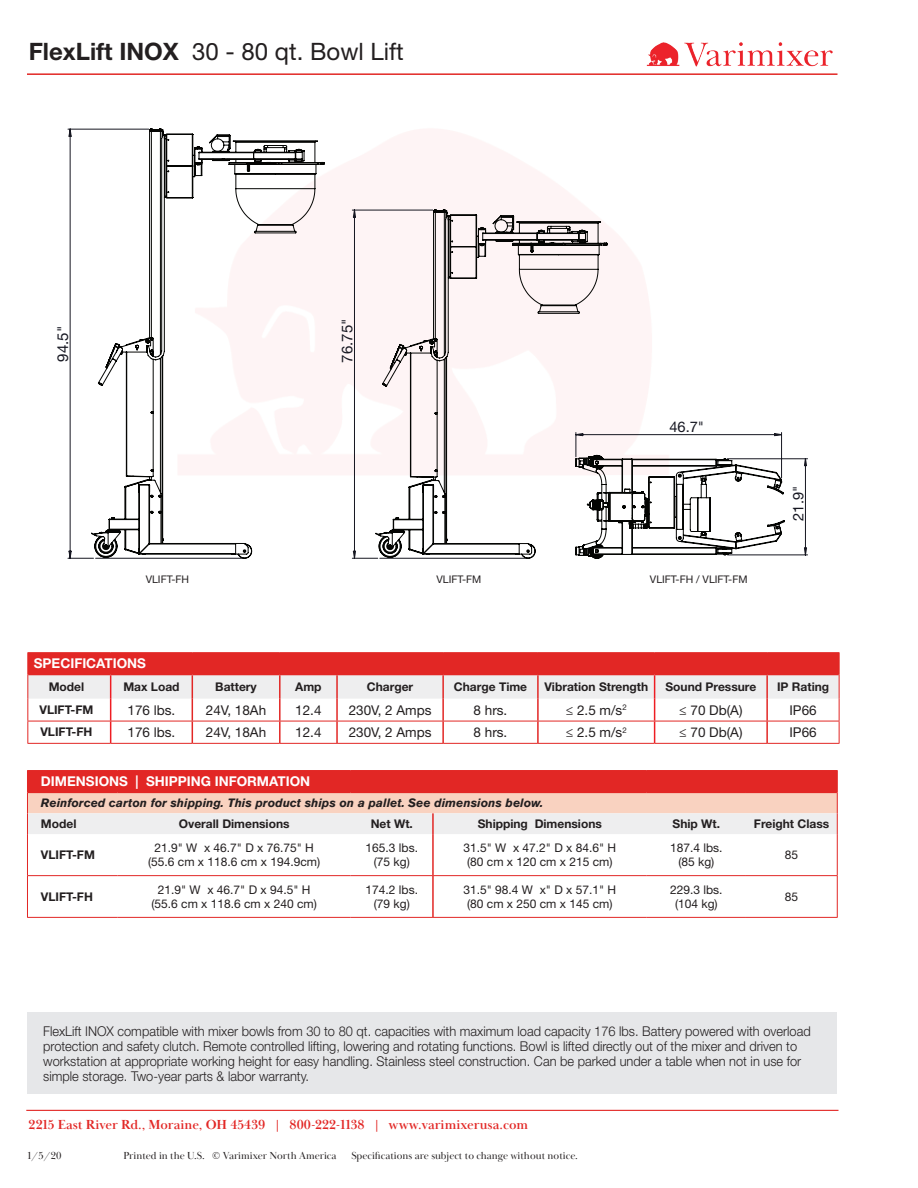
<style>
.page{position:relative;width:918px;height:1188px;background:#fff}
.page>*{position:absolute;margin:0;border:0;box-sizing:border-box;transform-origin:0 0}
.t1{font:24px "Helvetica Neue LT Std";color:#231f20}
.t2{font:15px "Helvetica Neue LT Std";color:#161721}
.t3{font:14.7px "Helvetica Neue LT Std";color:#161721}
.t4{font:300 13.5px/15px "Helvetica Neue LT Std";color:#231f20;scale:.95 1}
.t5{font:13.5px "Helvetica Neue LT Std";color:#231f20}
.t6{font:700 13.5px "Baskerville Display PT";color:#e22725}
.t7{font:700 13.5px "Helvetica Neue LT Std";color:#fff}
.t8{font:12px/14.2px "Helvetica Neue LT Std";color:#231f20;text-align:center}
.t9{font:700 12px "Helvetica Neue LT Std";color:#231f20}
.t10{font:italic 700 12px "Akzidenz Grotesk Pro";color:#231f20}
.t11{font:10.5px "Baskerville Display PT";color:#231f20}
.t12{font:10.5px "Helvetica Neue LT Std";color:#231f20}
.s1{font-weight:700}
</style>
<div class="page">
<div style="left:27px;top:1012px;width:810px;height:82px;background:#e6e7e9"></div>
<hr style="left:26px;top:1110px;width:812px;height:1px;background:#e22725">
<hr style="left:27px;top:652px;width:84px;height:1px;background:#e22725">
<hr style="left:111px;top:652px;width:81px;height:1px;background:#e22725">
<hr style="left:192px;top:652px;width:88px;height:1px;background:#e22725">
<hr style="left:280px;top:652px;width:57px;height:1px;background:#e22725">
<hr style="left:337px;top:652px;width:106px;height:1px;background:#e22725">
<hr style="left:443px;top:652px;width:95px;height:1px;background:#e22725">
<hr style="left:538px;top:652px;width:117px;height:1px;background:#e22725">
<hr style="left:655px;top:652px;width:112px;height:1px;background:#e22725">
<hr style="left:767px;top:652px;width:73px;height:1px;background:#e22725">
<svg style="left:27px;top:653px;width:813px;height:90px"></svg>
<hr style="left:27px;top:743px;width:84px;height:1px;background:#e22725">
<hr style="left:111px;top:743px;width:81px;height:1px;background:#e22725">
<hr style="left:192px;top:743px;width:88px;height:1px;background:#e22725">
<hr style="left:280px;top:743px;width:57px;height:1px;background:#e22725">
<hr style="left:337px;top:743px;width:106px;height:1px;background:#e22725">
<hr style="left:443px;top:743px;width:95px;height:1px;background:#e22725">
<hr style="left:538px;top:743px;width:117px;height:1px;background:#e22725">
<hr style="left:655px;top:743px;width:112px;height:1px;background:#e22725">
<hr style="left:767px;top:743px;width:73px;height:1px;background:#e22725">
<hr style="left:766px;top:675px;width:2px;height:24px;background:#e22725">
<hr style="left:766px;top:699px;width:2px;height:22px;background:#e22725">
<hr style="left:766px;top:721px;width:2px;height:22px;background:#e22725">
<hr style="left:111px;top:721px;width:81px;height:1px;background:#e22725">
<hr style="left:192px;top:721px;width:88px;height:1px;background:#e22725">
<hr style="left:280px;top:721px;width:57px;height:1px;background:#e22725">
<hr style="left:337px;top:721px;width:106px;height:1px;background:#e22725">
<hr style="left:443px;top:721px;width:95px;height:1px;background:#e22725">
<hr style="left:538px;top:721px;width:117px;height:1px;background:#e22725">
<hr style="left:655px;top:721px;width:112px;height:1px;background:#e22725">
<hr style="left:767px;top:721px;width:73px;height:1px;background:#e22725">
<hr style="left:432px;top:834px;width:2px;height:41px;background:#e22725">
<hr style="left:432px;top:876px;width:2px;height:41px;background:#e22725">
<hr style="left:27px;top:770px;width:91px;height:1px;background:#e22725">
<hr style="left:118px;top:770px;width:233px;height:1px;background:#e22725">
<hr style="left:351px;top:770px;width:82px;height:1px;background:#e22725">
<hr style="left:433px;top:770px;width:214px;height:1px;background:#e22725">
<hr style="left:647px;top:770px;width:99px;height:1px;background:#e22725">
<hr style="left:746px;top:770px;width:92px;height:1px;background:#e22725">
<svg style="left:27px;top:771px;width:811px;height:63px;background:#ed9e98"></svg>
<hr style="left:27px;top:834px;width:1px;height:41px;background:#e22725">
<hr style="left:837px;top:834px;width:1px;height:41px;background:#e22725">
<hr style="left:27px;top:875px;width:91px;height:1px;background:#e22725">
<hr style="left:27px;top:876px;width:1px;height:41px;background:#e22725">
<hr style="left:647px;top:875px;width:99px;height:1px;background:#e22725">
<hr style="left:746px;top:875px;width:92px;height:1px;background:#e22725">
<hr style="left:837px;top:876px;width:1px;height:41px;background:#e22725">
<hr style="left:27px;top:917px;width:91px;height:1px;background:#e22725">
<hr style="left:118px;top:917px;width:233px;height:1px;background:#e22725">
<hr style="left:351px;top:917px;width:82px;height:1px;background:#e22725">
<hr style="left:433px;top:917px;width:214px;height:1px;background:#e22725">
<hr style="left:647px;top:917px;width:99px;height:1px;background:#e22725">
<hr style="left:746px;top:917px;width:92px;height:1px;background:#e22725">
<hr style="left:118px;top:875px;width:233px;height:1px;background:#e22725">
<hr style="left:351px;top:875px;width:82px;height:1px;background:#e22725">
<hr style="left:433px;top:875px;width:214px;height:1px;background:#e22725">
<img style="left:647px;top:42px;width:186px;height:25px">
<img style="left:325px;top:129px;width:327px;height:346px">
<hr style="left:27px;top:73px;width:811px;height:2px;background:#e22725">
<svg style="left:68px;top:129px;width:23px;height:430px"></svg>
<svg style="left:91px;top:129px;width:234px;height:430px"></svg>
<svg style="left:352px;top:210px;width:23px;height:349px"></svg>
<svg style="left:375px;top:209px;width:233px;height:350px"></svg>
<svg style="left:575px;top:432px;width:233px;height:127px"></svg>
<h1 class="t1" style="left:29px;top:37px;width:377px"><span class="s1">FlexLift INOX</span> 30 - 80 qt. Bowl Lift</h1>
<p class="t2" style="left:54px;top:362px;width:37px;rotate:-90deg">94.5"</p>
<p class="t2" style="left:338px;top:363px;width:45px;rotate:-90deg">76.75"</p>
<p class="t3" style="left:669px;top:418px;width:36px">46.7"</p>
<p class="t12" style="left:146px;top:573px;width:45px">VLIFT-FH</p>
<p class="t12" style="left:437px;top:573px;width:46px">VLIFT-FM</p>
<p class="t12" style="left:650px;top:573px;width:99px">VLIFT-FH / VLIFT-FM</p>
<p class="t3" style="left:789px;top:521px;width:36px;rotate:-90deg">21.9"</p>
<p class="t7" style="left:34px;top:655px;width:114px">SPECIFICATIONS</p>
<p class="t9" style="left:49px;top:680px;width:37px">Model</p>
<p class="t9" style="left:123px;top:680px;width:58px">Max Load</p>
<p class="t9" style="left:215px;top:680px;width:43px">Battery</p>
<p class="t9" style="left:295px;top:680px;width:28px">Amp</p>
<p class="t9" style="left:367px;top:680px;width:48px">Charger</p>
<p class="t9" style="left:454px;top:680px;width:75px">Charge Time</p>
<p class="t9" style="left:544px;top:680px;width:105px">Vibration Strength</p>
<p class="t9" style="left:666px;top:680px;width:92px">Sound Pressure</p>
<p class="t9" style="left:777px;top:680px;width:54px">IP Rating</p>
<p class="t9" style="left:39px;top:703px;width:56px">VLIFT-FM</p>
<p class="t5" style="left:128px;top:702px;width:49px">176 lbs.</p>
<p class="t5" style="left:206px;top:702px;width:62px">24V, 18Ah</p>
<p class="t5" style="left:295px;top:702px;width:28px">12.4</p>
<p class="t5" style="left:349px;top:702px;width:84px">230V, 2 Amps</p>
<p class="t5" style="left:474px;top:702px;width:35px">8 hrs.</p>
<p class="t5" style="left:566px;top:702px;width:62px">≤ 2.5 m/s<sup>2</sup></p>
<p class="t5" style="left:679px;top:702px;width:65px">≤ 70 Db(A)</p>
<p class="t5" style="left:790px;top:702px;width:29px">IP66</p>
<p class="t9" style="left:40px;top:725px;width:54px">VLIFT-FH</p>
<p class="t5" style="left:128px;top:724px;width:49px">176 lbs.</p>
<p class="t5" style="left:206px;top:724px;width:62px">24V, 18Ah</p>
<p class="t5" style="left:295px;top:724px;width:28px">12.4</p>
<p class="t5" style="left:349px;top:724px;width:84px">230V, 2 Amps</p>
<p class="t5" style="left:474px;top:724px;width:35px">8 hrs.</p>
<p class="t5" style="left:566px;top:724px;width:62px">≤ 2.5 m/s<sup>2</sup></p>
<p class="t5" style="left:679px;top:724px;width:65px">≤ 70 Db(A)</p>
<p class="t5" style="left:790px;top:724px;width:29px">IP66</p>
<p class="t7" style="left:41px;top:773px;width:271px">DIMENSIONS | SHIPPING INFORMATION</p>
<p class="t10" style="left:41px;top:795px;width:504px">Reinforced carton for shipping. This product ships on a pallet. See dimensions below.</p>
<p class="t9" style="left:41px;top:816px;width:37px">Model</p>
<p class="t9" style="left:179px;top:816px;width:112px">Overall Dimensions</p>
<p class="t9" style="left:371px;top:816px;width:44px">Net Wt.</p>
<p class="t9" style="left:478px;top:816px;width:126px">Shipping Dimensions</p>
<p class="t9" style="left:673px;top:816px;width:49px">Ship Wt.</p>
<p class="t9" style="left:754px;top:816px;width:77px">Freight Class</p>
<p class="t9" style="left:41px;top:847px;width:56px">VLIFT-FM</p>
<p class="t8" style="left:148px;top:840px;width:174px">21.9" W x 46.7" D x 76.75" H (55.6 cm x 118.6 cm x 194.9cm)</p>
<p class="t8" style="left:366px;top:840px;width:54px">165.3 lbs. (75 kg)</p>
<p class="t8" style="left:463px;top:840px;width:154px">31.5" W x 47.2" D x 84.6" H (80 cm x 120 cm x 215 cm)</p>
<p class="t8" style="left:670px;top:840px;width:54px">187.4 lbs. (85 kg)</p>
<p class="t8" style="left:785px;top:848px;width:15px">85</p>
<p class="t9" style="left:41px;top:889px;width:54px">VLIFT-FH</p>
<p class="t8" style="left:151px;top:882px;width:167px">21.9" W x 46.7" D x 94.5" H (55.6 cm x 118.6 cm x 240 cm)</p>
<p class="t8" style="left:366px;top:882px;width:54px">174.2 lbs. (79 kg)</p>
<p class="t8" style="left:463px;top:882px;width:154px">31.5" 98.4 W x" D x 57.1" H (80 cm x 250 cm x 145 cm)</p>
<p class="t8" style="left:670px;top:882px;width:54px">229.3 lbs. (104 kg)</p>
<p class="t8" style="left:785px;top:889px;width:15px">85</p>
<p class="t4" style="left:43px;top:1023px;width:809px">FlexLift INOX compatible with mixer bowls from 30 to 80 qt. capacities with maximum load capacity 176 lbs. Battery powered with overload protection and safety clutch. Remote controlled lifting, lowering and rotating functions. Bowl is lifted directly out of the mixer and driven to workstation at appropriate working height for easy handling. Stainless steel construction. Can be parked under a table when not in use for simple storage. Two-year parts &amp; labor warranty.</p>
<p class="t6" style="left:29px;top:1116px;width:501px">2215 East River Rd., Moraine, OH 45439 | 800-222-1138 | www.varimixerusa.com</p>
<p class="t11" style="left:27px;top:1149px;width:36px">1/5/20</p>
<p class="t11" style="left:123px;top:1149px;width:215px">Printed in the U.S. © Varimixer North America</p>
<p class="t11" style="left:351px;top:1149px;width:228px">Specifications are subject to change without notice.</p>
</div>
